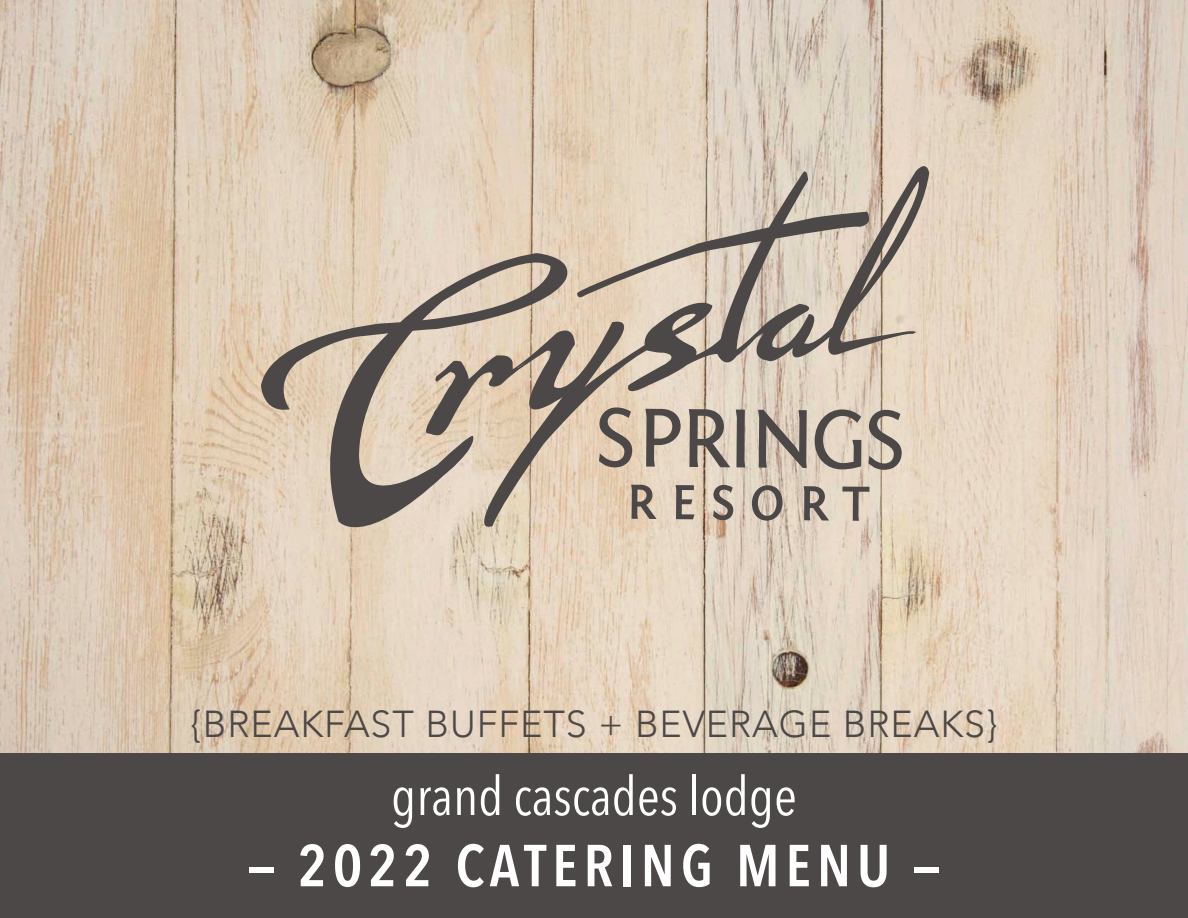
<style>
.page{position:relative;width:1188px;height:918px;background:#fff}
.page>*{position:absolute;margin:0;border:0;box-sizing:border-box;transform-origin:0 0}
.t1{font:600 58.5px "Avenir Next Condensed";letter-spacing:.1em;color:#fff}
.t2{font:54px "Avenir Next Condensed";color:#fff}
.t3{font:300 37.5px "Avenir";letter-spacing:.025em;color:#4c4847}
</style>
<div class="page">
<img style="left:0;top:0;width:1188px;height:754px">
<div style="left:0;top:754px;width:1188px;height:164px;background:#4c4847"></div>
<svg style="left:424px;top:159px;width:505px;height:385px;background:#c9bbaa"></svg>
<svg style="left:261px;top:249px;width:317px;height:295px;background:#c2b3a2"></svg>
<p class="t3" style="left:189px;top:702px;width:811px">{BREAKFAST BUFFETS + BEVERAGE BREAKS}</p>
<p class="t2" style="left:391px;top:750px;width:407px">grand cascades lodge</p>
<p class="t1" style="left:248px;top:815px;width:694px">— 2022 CATERING MENU —</p>
</div>
